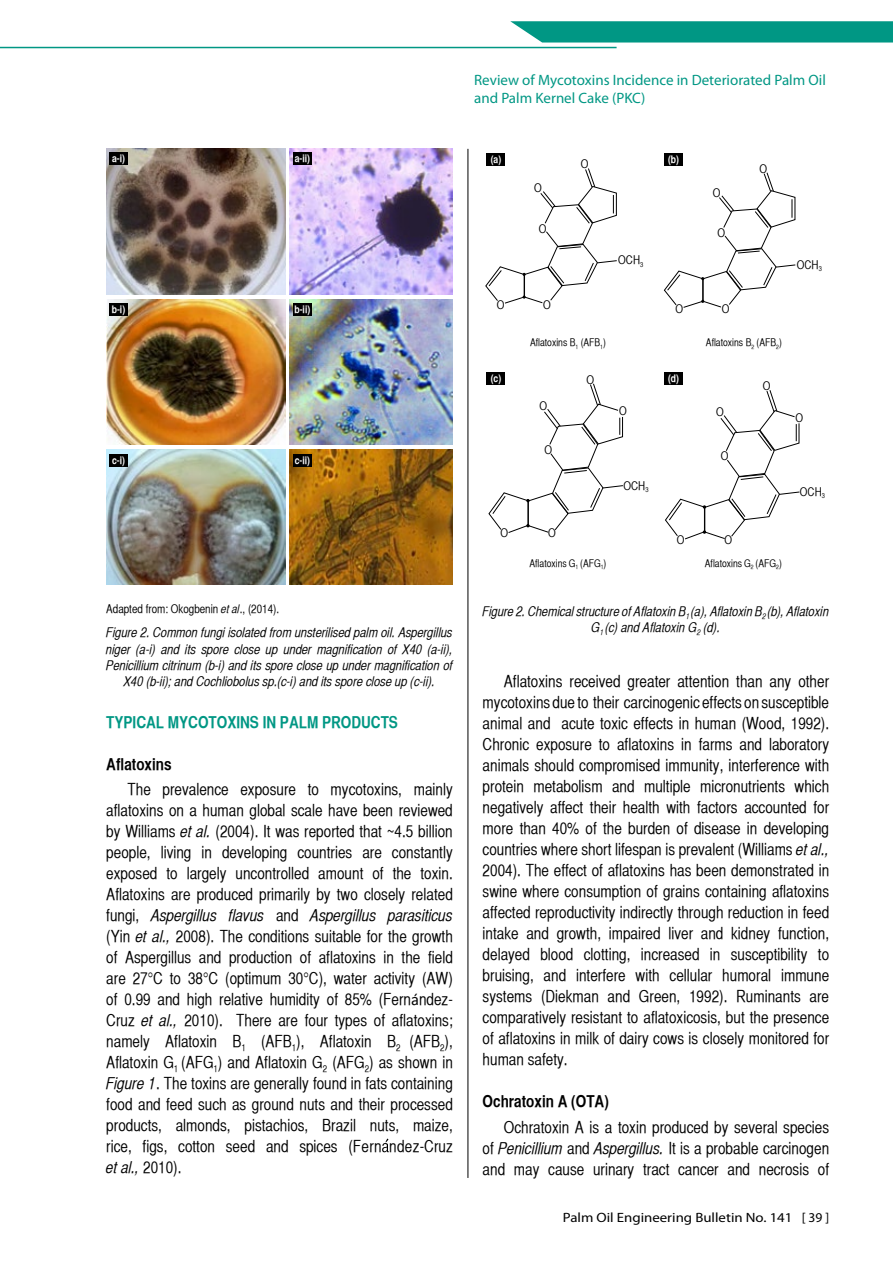
<style>
.page{position:relative;width:893px;height:1263px;background:#fff}
.page>*{position:absolute;margin:0;border:0;box-sizing:border-box;transform-origin:0 0}
.t1{font:16.5px/21px "Helvetica CY Plain";color:#000;text-align:justify}
.t2{font:16.5px "Helvetica CY Oblique";color:#000}
.t3{font:16.5px "Helvetica CY Bold";color:#009784}
.t4{font:16.5px "Helvetica CY Bold";color:#000}
.t5{font:15px/18px "Myriad Pro";color:#009784}
.t6{font:13.5px/16.2px "Helvetica CY Oblique";color:#000;text-align:center}
.t7{font:13.5px "Myriad Pro";color:#000;scale:1.1 1}
.t8{font:12px "Helvetica CY Plain";color:#000}
.t9{font:10.5px "Helvetica CY Plain";color:#000}
.t10{font:10.5px "Helvetica CY Bold";color:#fff}
.s1{font-family:"Helvetica CY Oblique"}
.s2{font-family:"Helvetica CY Plain"}
.s3{font-family:"Calibri"}
</style>
<div class="page">
<hr style="left:0;top:47px;width:617px;height:1px;background:#009784">
<svg style="left:510px;top:21px;width:383px;height:22px;background:#129e8d"></svg>
<img style="left:107px;top:149px;width:178px;height:145px">
<img style="left:290px;top:149px;width:163px;height:145px">
<img style="left:107px;top:299px;width:178px;height:145px">
<img style="left:290px;top:299px;width:163px;height:145px">
<img style="left:106px;top:449px;width:179px;height:135px">
<img style="left:290px;top:449px;width:163px;height:135px">
<div style="left:109px;top:152px;width:19px;height:13px;background:#000"></div>
<div style="left:109px;top:303px;width:19px;height:13px;background:#000"></div>
<div style="left:109px;top:454px;width:19px;height:13px;background:#000"></div>
<div style="left:293px;top:152px;width:18px;height:13px;background:#000"></div>
<div style="left:293px;top:303px;width:18px;height:13px;background:#000"></div>
<div style="left:293px;top:454px;width:18px;height:13px;background:#000"></div>
<svg style="left:382px;top:1138px;width:7px;height:14px"></svg>
<div style="left:487px;top:153px;width:18px;height:13px;background:#000"></div>
<svg style="left:485px;top:168px;width:132px;height:136px"></svg>
<div style="left:664px;top:153px;width:18px;height:13px;background:#000"></div>
<svg style="left:663px;top:172px;width:133px;height:136px"></svg>
<div style="left:487px;top:372px;width:18px;height:13px;background:#000"></div>
<svg style="left:488px;top:383px;width:136px;height:150px"></svg>
<div style="left:664px;top:372px;width:18px;height:13px;background:#000"></div>
<svg style="left:665px;top:390px;width:135px;height:150px"></svg>
<hr style="left:468px;top:149px;width:1px;height:1029px;background:#000">
<p class="t5" style="left:474px;top:71px;width:353px">Review of Mycotoxins Incidence in Deteriorated Palm Oil and Palm Kernel Cake (PKC)</p>
<p class="t10" style="left:112px;top:152px;width:14px">a-i)</p>
<p class="t10" style="left:295px;top:152px;width:17px">a-ii)</p>
<p class="t10" style="left:491px;top:153px;width:12px">(a)</p>
<p class="t8" style="left:581px;top:157px;width:9px">O</p>
<p class="t10" style="left:668px;top:153px;width:12px">(b)</p>
<p class="t8" style="left:759px;top:161px;width:9px">O</p>
<p class="t8" style="left:534px;top:181px;width:9px">O</p>
<p class="t8" style="left:713px;top:186px;width:9px">O</p>
<p class="t8" style="left:539px;top:222px;width:9px">O</p>
<p class="t8" style="left:717px;top:226px;width:9px">O</p>
<p class="t8" style="left:618px;top:253px;width:27px">OCH<sub>3</sub></p>
<p class="t8" style="left:797px;top:257px;width:27px">OCH<sub>3</sub></p>
<p class="t10" style="left:112px;top:303px;width:15px">b-i)</p>
<p class="t10" style="left:295px;top:303px;width:17px">b-ii)</p>
<p class="t8" style="left:497px;top:298px;width:9px">O</p>
<p class="t8" style="left:543px;top:298px;width:9px">O</p>
<p class="t8" style="left:675px;top:302px;width:9px">O</p>
<p class="t8" style="left:722px;top:302px;width:9px">O</p>
<p class="t9" style="left:530px;top:337px;width:77px">Aflatoxins B<sub>1</sub> (AFB<sub>1</sub>)</p>
<p class="t9" style="left:706px;top:337px;width:77px">Aflatoxins B<sub>2</sub> (AFB<sub>2</sub>)</p>
<p class="t10" style="left:491px;top:372px;width:12px">(c)</p>
<p class="t8" style="left:586px;top:373px;width:9px">O</p>
<p class="t10" style="left:668px;top:372px;width:12px">(d)</p>
<p class="t8" style="left:763px;top:379px;width:9px">O</p>
<p class="t8" style="left:540px;top:399px;width:9px">O</p>
<p class="t8" style="left:619px;top:404px;width:9px">O</p>
<p class="t8" style="left:716px;top:405px;width:9px">O</p>
<p class="t8" style="left:795px;top:411px;width:9px">O</p>
<p class="t10" style="left:112px;top:454px;width:14px">c-i)</p>
<p class="t10" style="left:295px;top:454px;width:17px">c-ii)</p>
<p class="t8" style="left:544px;top:443px;width:9px">O</p>
<p class="t8" style="left:721px;top:449px;width:9px">O</p>
<p class="t8" style="left:623px;top:478px;width:27px">OCH<sub>3</sub></p>
<p class="t8" style="left:800px;top:485px;width:27px">OCH<sub>3</sub></p>
<p class="t8" style="left:500px;top:526px;width:9px">O</p>
<p class="t8" style="left:548px;top:526px;width:9px">O</p>
<p class="t8" style="left:677px;top:533px;width:9px">O</p>
<p class="t8" style="left:724px;top:533px;width:9px">O</p>
<p class="t9" style="left:529px;top:558px;width:78px">Aflatoxins G<sub>1</sub> (AFG<sub>1</sub>)</p>
<p class="t9" style="left:705px;top:558px;width:78px">Aflatoxins G<sub>2</sub> (AFG<sub>2</sub>)</p>
<p class="t8" style="left:106px;top:602px;width:174px">Adapted from: Okogbenin <span class="s1">et al</span>., (2014).</p>
<p class="t6" style="left:106px;top:624px;width:348px">Figure 2. Common fungi isolated from unsterilised palm oil. Aspergillus niger (a-i) and its spore close up under magnification of X40 (a-ii), Penicillium citrinum (b-i) and its spore close up under magnification of X40 (b-ii); and Cochliobolus sp.(c-i) and its spore close up (c-ii).</p>
<p class="t3" style="left:106px;top:712px;width:293px">TYPICAL MYCOTOXINS IN PALM PRODUCTS</p>
<p class="t4" style="left:106px;top:754px;width:67px">Aflatoxins</p>
<p class="t1" style="left:106px;top:779px;width:348px;text-indent:21px">The prevalence exposure to mycotoxins, mainly aflatoxins on a human global scale have been reviewed by Williams <span class="s1">et al.</span> (2004). It was reported that ~4.5 billion people, living in developing countries are constantly exposed to largely uncontrolled amount of the toxin.<br>Aflatoxins are produced primarily by two closely related</p>
<p class="t2" style="left:106px;top:906px;width:348px"><span class="s2">fungi,</span> Aspergillus flavus <span class="s2">and</span> Aspergillus parasiticus</p>
<p class="t1" style="left:106px;top:926px;width:348px">(Yin <span class="s1">et al.,</span> 2008). The conditions suitable for the growth of Aspergillus and production of aflatoxins in the field are 27°C to 38°C (optimum 30°C), water activity (AW) of 0.99 and high relative humidity of 85% (Fern<span class="s3">á</span>ndez-Cruz <span class="s1">et al.,</span> 2010). There are four types of aflatoxins; namely Aflatoxin B<sub>1</sub> (AFB<sub>1</sub>), Aflatoxin B<sub>2</sub> (AFB<sub>2</sub>), Aflatoxin G<sub>1</sub> (AFG<sub>1</sub>) and Aflatoxin G<sub>2</sub> (AFG<sub>2</sub>) as shown in <span class="s1">Figure 1</span>. The toxins are generally found in fats containing food and feed such as ground nuts and their processed products, almonds, pistachios, Brazil nuts, maize, rice, figs, cotton seed and spices (Fern ndez-Cruz</p>
<p class="t2" style="left:106px;top:1158px;width:77px">et al., <span class="s2">2010).</span></p>
<p class="t6" style="left:483px;top:603px;width:348px">Figure 2. Chemical structure of Aflatoxin B<sub>1</sub> (a), Aflatoxin B<sub>2</sub> (b), Aflatoxin<br>G<sub>1</sub> (c) and Aflatoxin G<sub>2</sub> (d).</p>
<p class="t1" style="left:483px;top:671px;width:348px;text-indent:21px">Aflatoxins received greater attention than any other mycotoxins due to their carcinogenic effects on susceptible animal and acute toxic effects in human (Wood, 1992).<br>Chronic exposure to aflatoxins in farms and laboratory animals should compromised immunity, interference with protein metabolism and multiple micronutrients which negatively affect their health with factors accounted for more than 40% of the burden of disease in developing countries where short lifespan is prevalent (Williams <span class="s1">et al., </span>2004). The effect of aflatoxins has been demonstrated in swine where consumption of grains containing aflatoxins affected reproductivity indirectly through reduction in feed intake and growth, impaired liver and kidney function, delayed blood clotting, increased in susceptibility to bruising, and interfere with cellular humoral immune systems (Diekman and Green, 1992). Ruminants are comparatively resistant to aflatoxicosis, but the presence of aflatoxins in milk of dairy cows is closely monitored for human safety.</p>
<p class="t4" style="left:483px;top:1091px;width:128px">Ochratoxin A (OTA)</p>
<p class="t1" style="left:483px;top:1116px;width:348px;text-indent:21px">Ochratoxin A is a toxin produced by several species of <span class="s1">Penicillium</span> and <span class="s1">Aspergillus.</span> It is a probable carcinogen and may cause urinary tract cancer and necrosis of</p>
<p class="t7" style="left:563px;top:1209px;width:244px">Palm Oil Engineering Bulletin No. 141 [ 39 ]</p>
</div>
